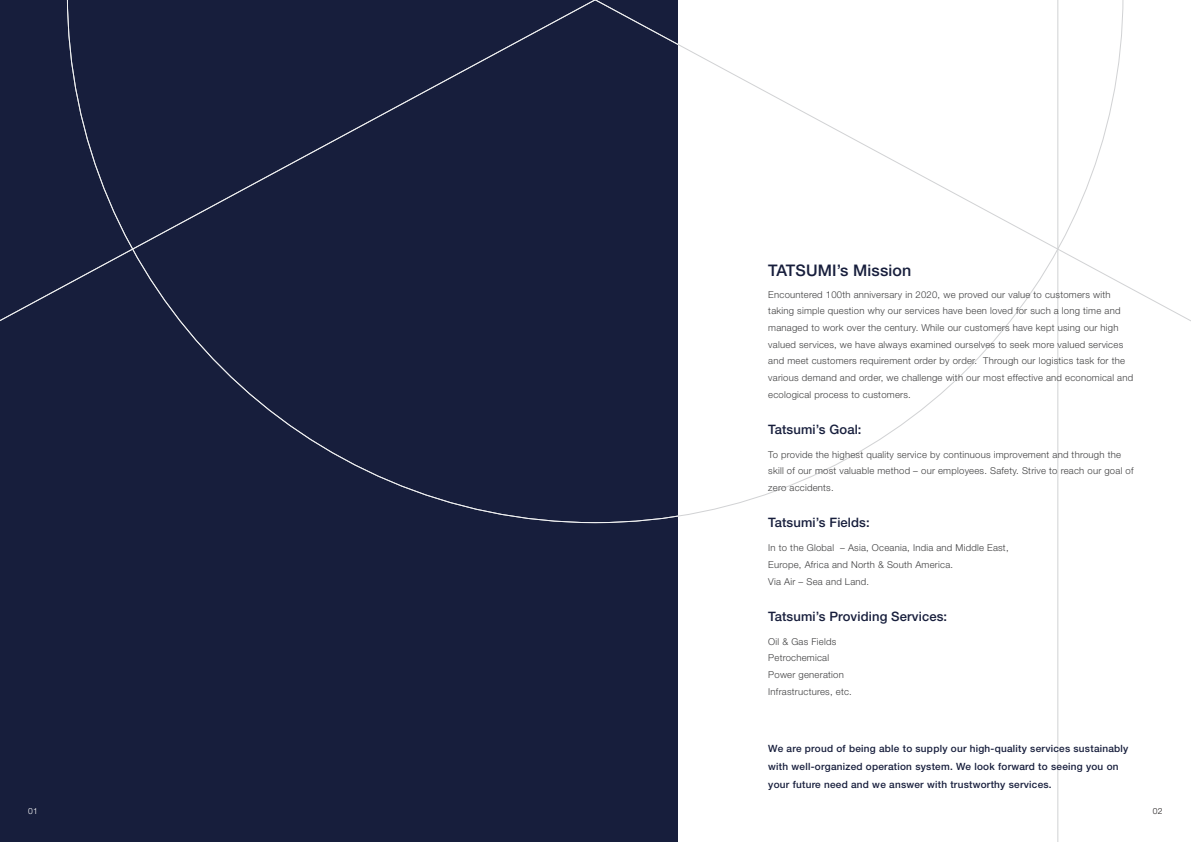
<style>
.page{position:relative;width:1191px;height:842px;background:#fff}
.page>*{position:absolute;margin:0;border:0;box-sizing:border-box;transform-origin:0 0}
.t1{font:500 16px "Helvetica Neue";letter-spacing:.01em;color:#171e3c}
.t2{font:500 13px "Helvetica Neue";letter-spacing:.01em;color:#171e3c}
.t3{font:500 10px/18px "Helvetica Neue";letter-spacing:.025em;color:#171e3c}
.t4{font:300 9.5px/16.6px "Helvetica Neue";letter-spacing:.025em;color:#3e3e3f}
.t5{font:300 8.5px "Helvetica Neue";color:#fff}
.t6{font:300 8.5px "Helvetica Neue";color:#231f20}
</style>
<div class="page">
<div style="left:0;top:0;width:677px;height:842px;background:#171e3c"></div>
<hr style="left:1057px;top:0;width:1px;height:842px;background:#d1d2d4">
<svg style="left:724px;top:0;width:467px;height:362px"></svg>
<svg style="left:0;top:0;width:677px;height:362px"></svg>
<h1 class="t1" style="left:768px;top:261px;width:145px">TATSUMI’s Mission</h1>
<p class="t4" style="left:768px;top:286px;width:366px">Encountered 100th anniversary in 2020, we proved our value to customers with taking simple question why our services have been loved for such a long time and managed to work over the century. While our customers have kept using our high valued services, we have always examined ourselves to seek more valued services and meet customers requirement order by order. Through our logistics task for the various demand and order, we challenge with our most effective and economical and ecological process to customers.</p>
<h2 class="t2" style="left:768px;top:421px;width:95px">Tatsumi’s Goal:</h2>
<p class="t4" style="left:768px;top:446px;width:367px">To provide the highest quality service by continuous improvement and through the skill of our most valuable method – our employees. Safety. Strive to reach our goal of zero accidents.</p>
<h2 class="t2" style="left:768px;top:515px;width:103px">Tatsumi’s Fields:</h2>
<p class="t4" style="left:768px;top:539px;width:242px">In to the Global – Asia, Oceania, India and Middle East,<br>Europe, Africa and North &amp; South America.<br>Via Air – Sea and Land.</p>
<h2 class="t2" style="left:768px;top:608px;width:180px">Tatsumi’s Providing Services:</h2>
<p class="t4" style="left:768px;top:633px;width:85px">Oil &amp; Gas Fields<br>Petrochemical<br>Power generation<br>Infrastructures, etc.</p>
<p class="t3" style="left:768px;top:739px;width:362px">We are proud of being able to supply our high-quality services sustainably with well-organized operation system. We look forward to seeing you on your future need and we answer with trustworthy services.</p>
<p class="t5" style="left:28px;top:805px;width:11px">01</p>
<p class="t6" style="left:1153px;top:805px;width:11px">02</p>
</div>
